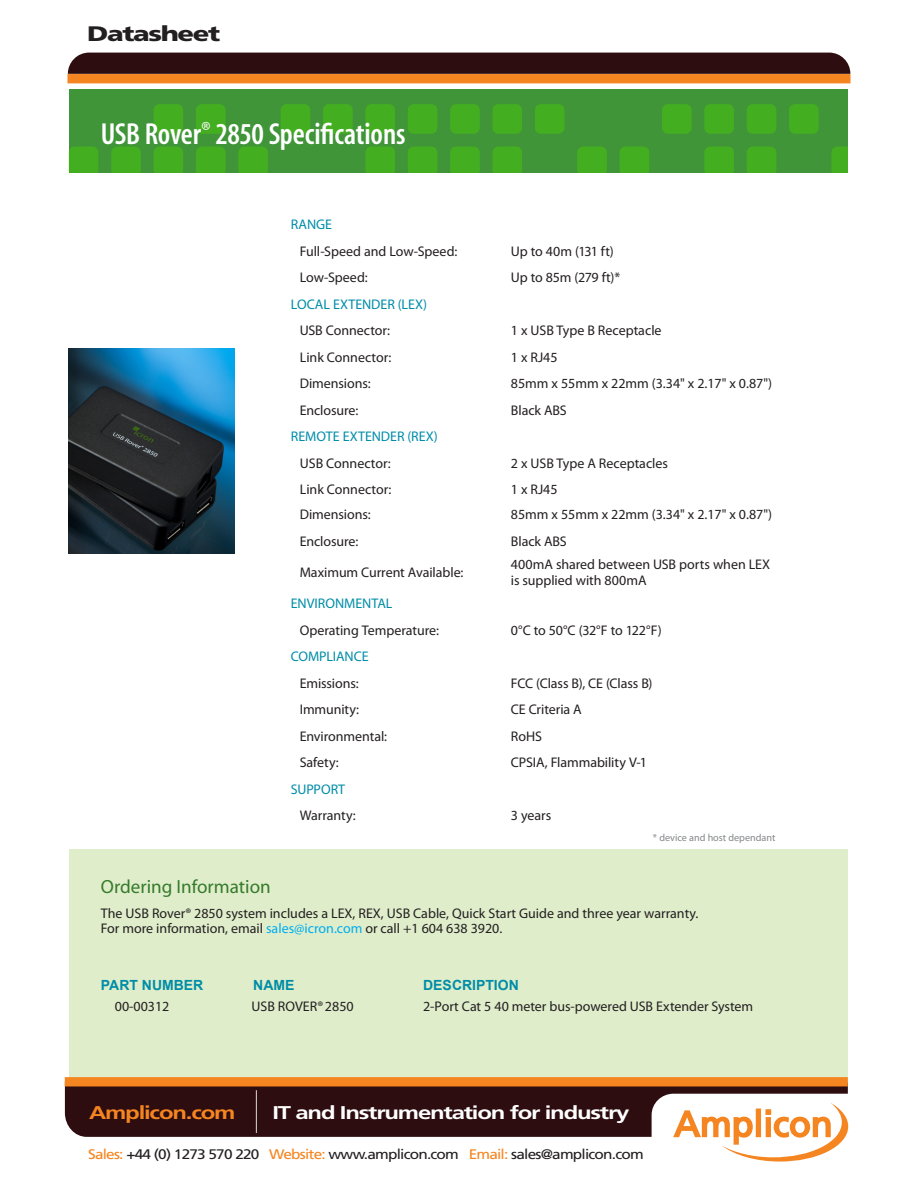
<style>
.page{position:relative;width:918px;height:1188px;background:#fff}
.page>*{position:absolute;margin:0;border:0;box-sizing:border-box;transform-origin:0 0}
.sub_headline{font:600 condensed 30.6px "Myriad";letter-spacing:-.01em;color:#fff}
.t1{font:900 21px "Frutiger";letter-spacing:-.05em;color:#231f20;scale:1.3 1}
.t2{font:19.05px "Myriad";color:#357b2b}
.t3{font:700 18.45px "Frutiger";letter-spacing:-.05em;color:#fff;scale:1.3 1}
.t4{font:700 18.45px "Frutiger";letter-spacing:-.05em;color:#f58520;scale:1.3 1}
.orderinginfo{font:13.95px/15.3px "Myriad Pro";letter-spacing:-.005em;color:#231f20}
.Bodycontent{font:13.95px/15.3px "Myriad Pro";color:#231f20}
.orderinginfo-2{font:13.95px "Myriad Pro";color:#008da8}
.t5{font:700 13.95px "Arial";color:#008da8}
.t6{font:13.8px "Frutiger";letter-spacing:-.05em;color:#231f20;scale:1.11 1}
.t7{font:10.2px "Myriad Pro";color:#848689}
.s1{color:#00aeef}
.s2{color:#f58520}
</style>
<div class="page">
<div style="left:69px;top:850px;width:779px;height:247px;background:#dfedcb"></div>
<div style="left:69px;top:89px;width:779px;height:84px;background:#3f9537"></div>
<div style="left:154px;top:104px;width:29px;height:30px;background:#44ae21;border-radius:6px"></div>
<div style="left:196px;top:104px;width:30px;height:30px;background:#44ae21;border-radius:6px"></div>
<div style="left:281px;top:104px;width:29px;height:30px;background:#44ae21;border-radius:6px"></div>
<div style="left:323px;top:104px;width:30px;height:30px;background:#44ae21;border-radius:6px"></div>
<div style="left:365px;top:104px;width:30px;height:30px;background:#44ae21;border-radius:6px"></div>
<div style="left:408px;top:104px;width:29px;height:30px;background:#44ae21;border-radius:6px"></div>
<div style="left:450px;top:104px;width:30px;height:30px;background:#44ae21;border-radius:6px"></div>
<div style="left:492px;top:104px;width:30px;height:30px;background:#44ae21;border-radius:6px"></div>
<div style="left:535px;top:104px;width:30px;height:30px;background:#44ae21;border-radius:6px"></div>
<div style="left:662px;top:104px;width:30px;height:30px;background:#44ae21;border-radius:6px"></div>
<div style="left:704px;top:104px;width:30px;height:30px;background:#44ae21;border-radius:6px"></div>
<div style="left:747px;top:104px;width:29px;height:30px;background:#44ae21;border-radius:6px"></div>
<div style="left:789px;top:104px;width:30px;height:30px;background:#44ae21;border-radius:6px"></div>
<svg style="left:69px;top:146px;width:779px;height:27px"></svg>
<img style="left:69px;top:348px;width:165px;height:206px">
<div style="left:67px;top:74px;width:784px;height:9px;background:#f58520"></div>
<div style="left:68px;top:53px;width:782px;height:21px;background:#2d0d0f"></div>
<div style="left:65px;top:1086px;width:783px;height:51px;background:#2d0d0f"></div>
<div style="left:65px;top:1077px;width:783px;height:9px;background:#f58520"></div>
<svg style="left:652px;top:1094px;width:197px;height:68px"></svg>
<hr style="left:256px;top:1090px;width:1px;height:43px;background:#fff;border-radius:50%">
<h2 class="t1" style="left:87px;top:21px;width:104px">Datasheet</h2>
<p class="sub_headline" style="left:101px;top:119px;width:306px">USB Rover<sup>®</sup> 2850 Specifications</p>
<p class="orderinginfo-2" style="left:291px;top:216px;width:43px">RANGE</p>
<p class="orderinginfo" style="left:300px;top:243px;width:159px">Full-Speed and Low-Speed:</p>
<p class="orderinginfo" style="left:511px;top:243px;width:104px">Up to 40m (131 ft)</p>
<p class="orderinginfo" style="left:300px;top:270px;width:69px">Low-Speed:</p>
<p class="orderinginfo" style="left:511px;top:270px;width:111px">Up to 85m (279 ft)*</p>
<p class="orderinginfo-2" style="left:291px;top:296px;width:138px">LOCAL EXTENDER (LEX)</p>
<p class="orderinginfo" style="left:300px;top:323px;width:92px">USB Connector:</p>
<p class="Bodycontent" style="left:511px;top:323px;width:152px">1 x USB Type B Receptacle</p>
<p class="Bodycontent" style="left:300px;top:349px;width:93px">Link Connector:</p>
<p class="Bodycontent" style="left:511px;top:349px;width:48px">1 x RJ45</p>
<p class="orderinginfo" style="left:300px;top:376px;width:72px">Dimensions:</p>
<p class="orderinginfo" style="left:511px;top:376px;width:263px">85mm x 55mm x 22mm (3.34" x 2.17" x 0.87")</p>
<p class="orderinginfo" style="left:300px;top:402px;width:60px">Enclosure:</p>
<p class="orderinginfo" style="left:511px;top:402px;width:57px">Black ABS</p>
<p class="orderinginfo-2" style="left:291px;top:428px;width:149px">REMOTE EXTENDER (REX)</p>
<p class="orderinginfo" style="left:300px;top:455px;width:92px">USB Connector:</p>
<p class="Bodycontent" style="left:511px;top:455px;width:159px">2 x USB Type A Receptacles</p>
<p class="orderinginfo" style="left:300px;top:481px;width:93px">Link Connector:</p>
<p class="Bodycontent" style="left:511px;top:481px;width:48px">1 x RJ45</p>
<p class="orderinginfo" style="left:300px;top:507px;width:72px">Dimensions:</p>
<p class="orderinginfo" style="left:511px;top:507px;width:263px">85mm x 55mm x 22mm (3.34" x 2.17" x 0.87")</p>
<p class="orderinginfo" style="left:300px;top:533px;width:60px">Enclosure:</p>
<p class="orderinginfo" style="left:511px;top:533px;width:57px">Black ABS</p>
<p class="orderinginfo" style="left:300px;top:565px;width:165px">Maximum Current Available:</p>
<p class="orderinginfo" style="left:511px;top:557px;width:261px">400mA shared between USB ports when LEX is supplied with 800mA</p>
<p class="orderinginfo-2" style="left:291px;top:595px;width:103px">ENVIRONMENTAL</p>
<p class="orderinginfo" style="left:300px;top:622px;width:141px">Operating Temperature:</p>
<p class="orderinginfo" style="left:511px;top:622px;width:152px">0°C to 50°C (32°F to 122°F)</p>
<p class="orderinginfo-2" style="left:291px;top:648px;width:79px">COMPLIANCE</p>
<p class="orderinginfo" style="left:300px;top:675px;width:60px">Emissions:</p>
<p class="orderinginfo" style="left:511px;top:675px;width:143px">FCC (Class B), CE (Class B)</p>
<p class="orderinginfo" style="left:300px;top:702px;width:61px">Immunity:</p>
<p class="orderinginfo" style="left:511px;top:702px;width:72px">CE Criteria A</p>
<p class="orderinginfo" style="left:300px;top:728px;width:89px">Environmental:</p>
<p class="orderinginfo" style="left:511px;top:728px;width:33px">RoHS</p>
<p class="orderinginfo" style="left:300px;top:755px;width:41px">Safety:</p>
<p class="orderinginfo" style="left:511px;top:755px;width:138px">CPSIA, Flammability V-1</p>
<p class="orderinginfo-2" style="left:291px;top:780px;width:56px">SUPPORT</p>
<p class="orderinginfo" style="left:300px;top:808px;width:57px">Warranty:</p>
<p class="orderinginfo" style="left:511px;top:808px;width:42px">3 years</p>
<p class="t7" style="left:653px;top:831px;width:124px">* device and host dependant</p>
<p class="t2" style="left:101px;top:877px;width:171px">Ordering Information</p>
<p class="Bodycontent" style="left:101px;top:906px;width:599px">The USB Rover® 2850 system includes a LEX, REX, USB Cable, Quick Start Guide and three year warranty.<br>For more information, email <span class="s1">sales@icron.com</span> or call +1 604 638 3920.</p>
<p class="t5" style="left:101px;top:976px;width:104px">PART NUMBER</p>
<p class="t5" style="left:253px;top:976px;width:43px">NAME</p>
<p class="t5" style="left:423px;top:976px;width:97px">DESCRIPTION</p>
<p class="Bodycontent" style="left:115px;top:998px;width:56px">00-00312</p>
<p class="Bodycontent" style="left:251px;top:998px;width:104px">USB ROVER®2850</p>
<p class="orderinginfo" style="left:423px;top:998px;width:331px">2-Port Cat 5 40 meter bus-powered USB Extender System</p>
<h3 class="t4" style="left:89px;top:1101px;width:114px">Amplicon.com</h3>
<h3 class="t3" style="left:273px;top:1101px;width:276px">IT and Instrumentation for industry</h3>
<p class="t6" style="left:88px;top:1147px;width:502px"><span class="s2">Sales:</span> +44 (0) 1273 570 220 <span class="s2">Website:</span> www.amplicon.com <span class="s2">Email:</span> sales@amplicon.com</p>
</div>
